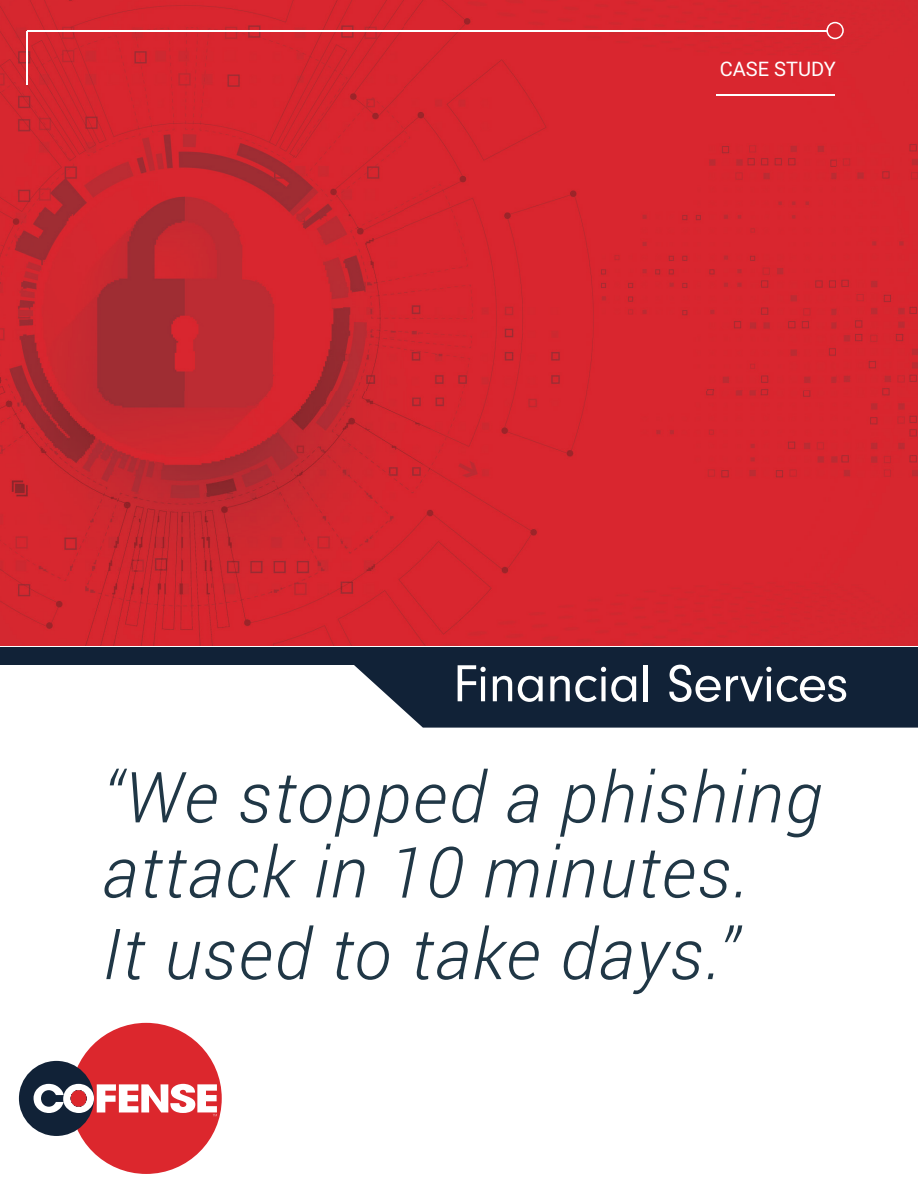
<style>
.page{position:relative;width:918px;height:1188px;background:#fff}
.page>*{position:absolute;margin:0;border:0;box-sizing:border-box;transform-origin:0 0}
.t1{font:italic 300 70.5px/75px "Roboto";letter-spacing:.025em;color:#203746}
.t2{font:54px "Neuzeit Gro";letter-spacing:-.01em;color:#fff}
.t3{font:20.1px "Roboto";color:#fff}
</style>
<div class="page">
<img style="left:0;top:0;width:918px;height:646px">
<hr style="left:27px;top:30px;width:800px;height:1px;background:#fff">
<hr style="left:26px;top:31px;width:2px;height:53px;background:#fff">
<svg style="left:826px;top:22px;width:18px;height:17px"></svg>
<hr style="left:717px;top:95px;width:118px;height:1px;background:#fff">
<div style="left:0;top:647px;width:918px;height:18px;background:#112237"></div>
<svg style="left:354px;top:665px;width:564px;height:63px;background:#213144"></svg>
<div style="left:71px;top:1023px;width:151px;height:151px;background:#dc272d;border-radius:50%"></div>
<div style="left:19px;top:1061px;width:75px;height:75px;background:#112237;border-radius:50%"></div>
<svg style="left:34px;top:1084px;width:183px;height:32px"></svg>
<p class="t3" style="left:720px;top:55px;width:118px">CASE STUDY</p>
<p class="t2" style="left:453px;top:654px;width:397px">Financial Services</p>
<p class="t1" style="left:102px;top:757px;width:721px">“We stopped a phishing attack in 10 minutes.</p>
<p class="t1" style="left:102px;top:914px;width:637px">It used to take days.”</p>
</div>
